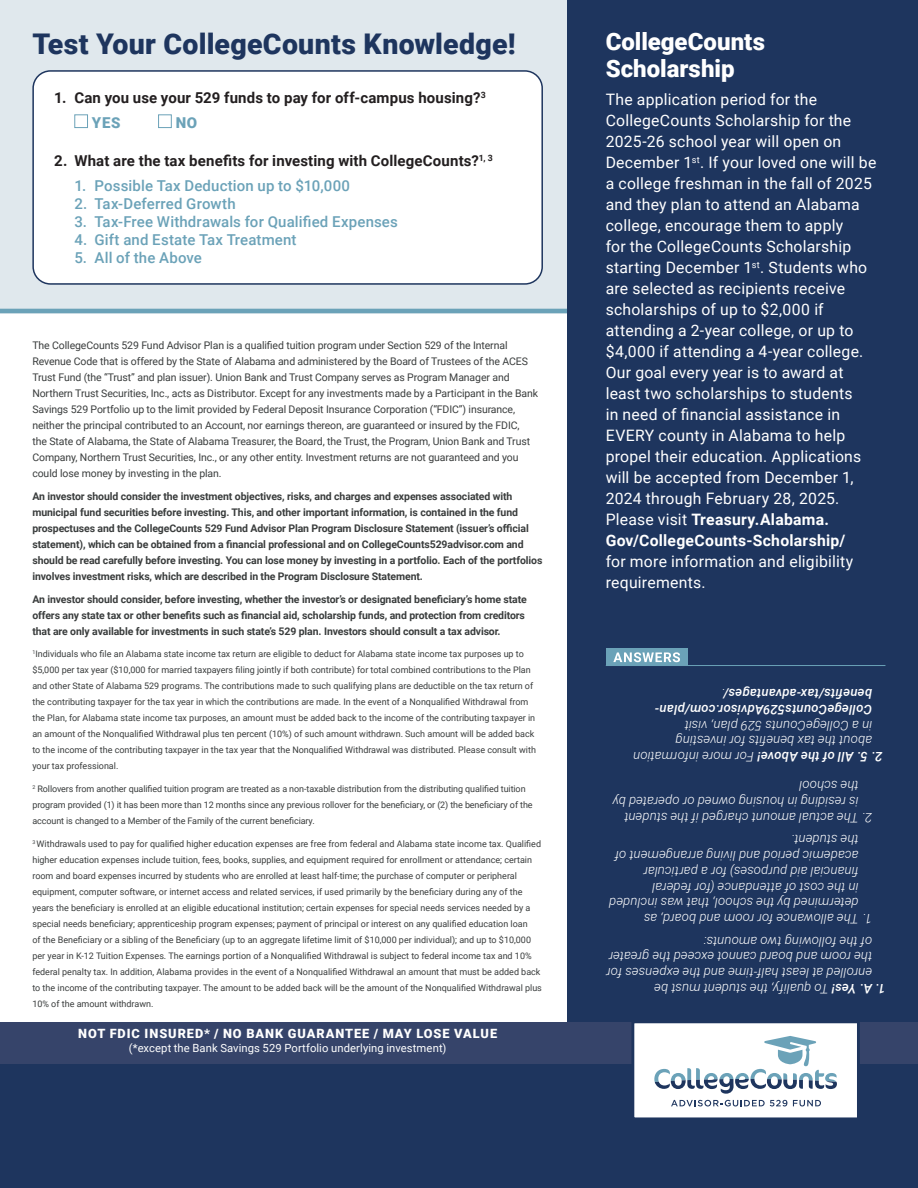
<style>
.page{position:relative;width:918px;height:1188px;background:#fff}
.page>*{position:absolute;margin:0;border:0;box-sizing:border-box;transform-origin:0 0}
.t1{font:900 28.5px "Roboto";letter-spacing:.01em;color:#1e355e}
.t2{font:900 24px/27px "Roboto";color:#fff}
.t3{font:15.75px/21px "Roboto";letter-spacing:.015em;color:#fff}
.t4{font:500 15px "Roboto";letter-spacing:.01em;color:#6ba2b8}
.t5{font:700 15px/24.8px "Roboto";letter-spacing:.01em;color:#231f20}
.t6{font:900 15px "Roboto";color:#6ba2b8}
.t7{font:italic 300 13.2px/15.8px "Roboto";letter-spacing:.01em;color:#fff}
.t8{font:italic 500 13.2px/15.8px "Roboto";letter-spacing:.015em;color:#fff}
.t9{font:900 12.75px "Roboto";letter-spacing:.075em;color:#fff}
.t10{font:11.25px "Roboto";letter-spacing:.01em;color:#fff}
.t11{font:700 10.5px/16px "Roboto";letter-spacing:-.01em;color:#3a3d3d}
.t12{font:10.5px/16px "Roboto";letter-spacing:-.01em;color:#3a3d3d}
.t13{font:9px/16px "Roboto";color:#3a3d3d}
.s1{font-weight:900;color:#6ba2b8}
.s2{font-weight:700}
.s3{font-weight:300}
.s4{font-weight:500}
</style>
<div class="page">
<div style="left:567px;top:0;width:351px;height:1072px;background:#1e355e"></div>
<div style="left:0;top:0;width:567px;height:313px;background:#e0e8ed"></div>
<hr style="left:0;top:309px;width:567px;height:4px;background:#6ba2b8">
<div style="left:0;top:1039px;width:918px;height:149px;background:#1e355e"></div>
<div style="left:0;top:1022px;width:918px;height:42px;background:#36446a"></div>
<div style="left:631px;top:1020px;width:229px;height:100px;background:#fff;border:3px solid #1e355e"></div>
<svg style="left:671px;top:1100px;width:116px;height:6px"></svg>
<svg style="left:793px;top:1100px;width:28px;height:6px"></svg>
<svg style="left:654px;top:1036px;width:183px;height:58px"></svg>
<div style="left:33px;top:71px;width:509px;height:213px;background:#fff;border-radius:17px"></div>
<div style="left:74px;top:114px;width:14px;height:14px;border:1px solid #6ba2b8"></div>
<div style="left:158px;top:114px;width:14px;height:14px;background:#fff;border:1px solid #6ba2b8"></div>
<div style="left:32px;top:70px;width:511px;height:215px;border:2px solid #1e355e;border-radius:17px"></div>
<hr style="left:606px;top:665px;width:279px;height:1px;background:#6ba2b8">
<div style="left:606px;top:649px;width:81px;height:17px;background:#6ba2b8"></div>
<svg style="left:613px;top:652px;width:67px;height:10px"></svg>
<h1 class="t1" style="left:32px;top:24px;width:485px">Test Your CollegeCounts Knowledge!</h1>
<h3 class="t5" style="left:92px;top:85px;width:395px;text-indent:-38px">1. Can you use your 529 funds to pay for off-campus housing?<sup>3<br></sup><span class="s1">YES</span></h3>
<h3 class="t6" style="left:176px;top:112px;width:23px">NO</h3>
<h3 class="t5" style="left:54px;top:148px;width:440px">2. What are the tax benefits for investing with CollegeCounts?<sup>1,</sup> <sup>3</sup></h3>
<h3 class="t4" style="left:74px;top:175px;width:277px">1. Possible Tax Deduction up to $10,000</h3>
<h3 class="t4" style="left:74px;top:193px;width:163px">2. Tax-Deferred Growth</h3>
<h3 class="t4" style="left:74px;top:211px;width:325px">3. Tax-Free Withdrawals for Qualified Expenses</h3>
<h3 class="t4" style="left:74px;top:229px;width:224px">4. Gift and Estate Tax Treatment</h3>
<h3 class="t4" style="left:74px;top:247px;width:129px">5. All of the Above</h3>
<p class="t12" style="left:32px;top:337px;width:507px">The CollegeCounts 529 Fund Advisor Plan is a qualified tuition program under Section 529 of the Internal Revenue Code that is offered by the State of Alabama and administered by the Board of Trustees of the ACES Trust Fund (the “Trust” and plan issuer). Union Bank and Trust Company serves as Program Manager and Northern Trust Securities, Inc., acts as Distributor. Except for any investments made by a Participant in the Bank Savings 529 Portfolio up to the limit provided by Federal Deposit Insurance Corporation (“FDIC”) insurance, neither the principal contributed to an Account, nor earnings thereon, are guaranteed or insured by the FDIC,<br>the State of Alabama, the State of Alabama Treasurer, the Board, the Trust, the Program, Union Bank and Trust Company, Northern Trust Securities, Inc., or any other entity. Investment returns are not guaranteed and you could lose money by investing in the plan.</p>
<p class="t11" style="left:32px;top:488px;width:512px">An investor should consider the investment objectives, risks, and charges and expenses associated with municipal fund securities before investing. This, and other important information, is contained in the fund prospectuses and the CollegeCounts 529 Fund Advisor Plan Program Disclosure Statement (issuer’s official statement), which can be obtained from a financial professional and on CollegeCounts529advisor.com and should be read carefully before investing. You can lose money by investing in a portfolio. Each of the portfolios involves investment risks, which are described in the Program Disclosure Statement.</p>
<p class="t11" style="left:32px;top:591px;width:496px">An investor should consider, before investing, whether the investor’s or designated beneficiary’s home state offers any state tax or other benefits such as financial aid, scholarship funds, and protection from creditors that are only available for investments in such state’s 529 plan. Investors should consult a tax advisor.</p>
<p class="t13" style="left:32px;top:646px;width:505px"><sup>1</sup>Individuals who file an Alabama state income tax return are eligible to deduct for Alabama state income tax purposes up to $5,000 per tax year ($10,000 for married taxpayers filing jointly if both contribute) for total combined contributions to the Plan and other State of Alabama 529 programs. The contributions made to such qualifying plans are deductible on the tax return of the contributing taxpayer for the tax year in which the contributions are made. In the event of a Nonqualified Withdrawal from the Plan, for Alabama state income tax purposes, an amount must be added back to the income of the contributing taxpayer in an amount of the Nonqualified Withdrawal plus ten percent (10%) of such amount withdrawn. Such amount will be added back to the income of the contributing taxpayer in the tax year that the Nonqualified Withdrawal was distributed. Please consult with your tax professional.</p>
<p class="t13" style="left:32px;top:781px;width:502px"><sup>2</sup> Rollovers from another qualified tuition program are treated as a non-taxable distribution from the distributing qualified tuition program provided (1) it has been more than 12 months since any previous rollover for the beneficiary, or (2) the beneficiary of the account is changed to a Member of the Family of the current beneficiary.</p>
<p class="t13" style="left:32px;top:835px;width:511px"><sup>3</sup> Withdrawals used to pay for qualified higher education expenses are free from federal and Alabama state income tax. Qualified higher education expenses include tuition, fees, books, supplies, and equipment required for enrollment or attendance; certain room and board expenses incurred by students who are enrolled at least half-time; the purchase of computer or peripheral equipment, computer software, or internet access and related services, if used primarily by the beneficiary during any of the years the beneficiary is enrolled at an eligible educational institution; certain expenses for special needs services needed by a special needs beneficiary; apprenticeship program expenses; payment of principal or interest on any qualified education loan<br>of the Beneficiary or a sibling of the Beneficiary (up to an aggregate lifetime limit of $10,000 per individual); and up to $10,000 per year in K-12 Tuition Expenses. The earnings portion of a Nonqualified Withdrawal is subject to federal income tax and 10% federal penalty tax. In addition, Alabama provides in the event of a Nonqualified Withdrawal an amount that must be added back to the income of the contributing taxpayer. The amount to be added back will be the amount of the Nonqualified Withdrawal plus 10% of the amount withdrawn.</p>
<h3 class="t9" style="left:78px;top:1025px;width:420px">NOT FDIC INSURED* / NO BANK GUARANTEE / MAY LOSE VALUE</h3>
<p class="t10" style="left:129px;top:1040px;width:319px">(*except the Bank Savings 529 Portfolio underlying investment)</p>
<h2 class="t2" style="left:606px;top:27px;width:161px">CollegeCounts<br>Scholarship</h2>
<p class="t3" style="left:606px;top:88px;width:272px">The application period for the CollegeCounts Scholarship for the 2025-26 school year will open on December 1<sup>st</sup>. If your loved one will be a college freshman in the fall of 2025 and they plan to attend an Alabama college, encourage them to apply<br>for the CollegeCounts Scholarship starting December 1<sup>st</sup>. Students who are selected as recipients receive scholarships of up to $2,000 if attending a 2-year college, or up to $4,000 if attending a 4-year college.<br>Our goal every year is to award at least two scholarships to students<br>in need of financial assistance in EVERY county in Alabama to help propel their education. Applications will be accepted from December 1, 2024 through February 28, 2025.<br>Please visit <span class="s2">Treasury.Alabama.<br>Gov/CollegeCounts-Scholarship/</span></p>
<h3 class="t3" style="left:606px;top:550px;width:249px">for more information and eligibility requirements.</h3>
<h3 class="t8" style="left:872px;top:718px;width:219px;rotate:-180deg">CollegeCounts529Advisor.com/plan&shy;benefits/tax-advantages/<span class="s3">.</span></h3>
<h3 class="t7" style="left:872px;top:765px;width:241px;text-indent:-10px;rotate:-180deg"><span class="s4">2. 5. All of the Above!</span> For more information about the tax benefits for investing<br>in a CollegeCounts 529 plan, visit</h3>
<h3 class="t7" style="left:859px;top:826px;width:247px;text-indent:-14px;rotate:-180deg">2. The actual amount charged if the student is residing in housing owned or operated by the school</h3>
<h3 class="t7" style="left:859px;top:927px;width:251px;text-indent:-14px;rotate:-180deg">1. The allowance for room and board, as determined by the school, that was included in the cost of attendance (for federal financial aid purposes) for a particular academic period and living arrangement of the student.</h3>
<h3 class="t7" style="left:872px;top:997px;width:267px;text-indent:-14px;rotate:-180deg"><span class="s4">1. A. Yes!</span> To qualify, the student must be enrolled at least half-time and the expenses for the room and board cannot exceed the greater of the following two amounts:</h3>
</div>
